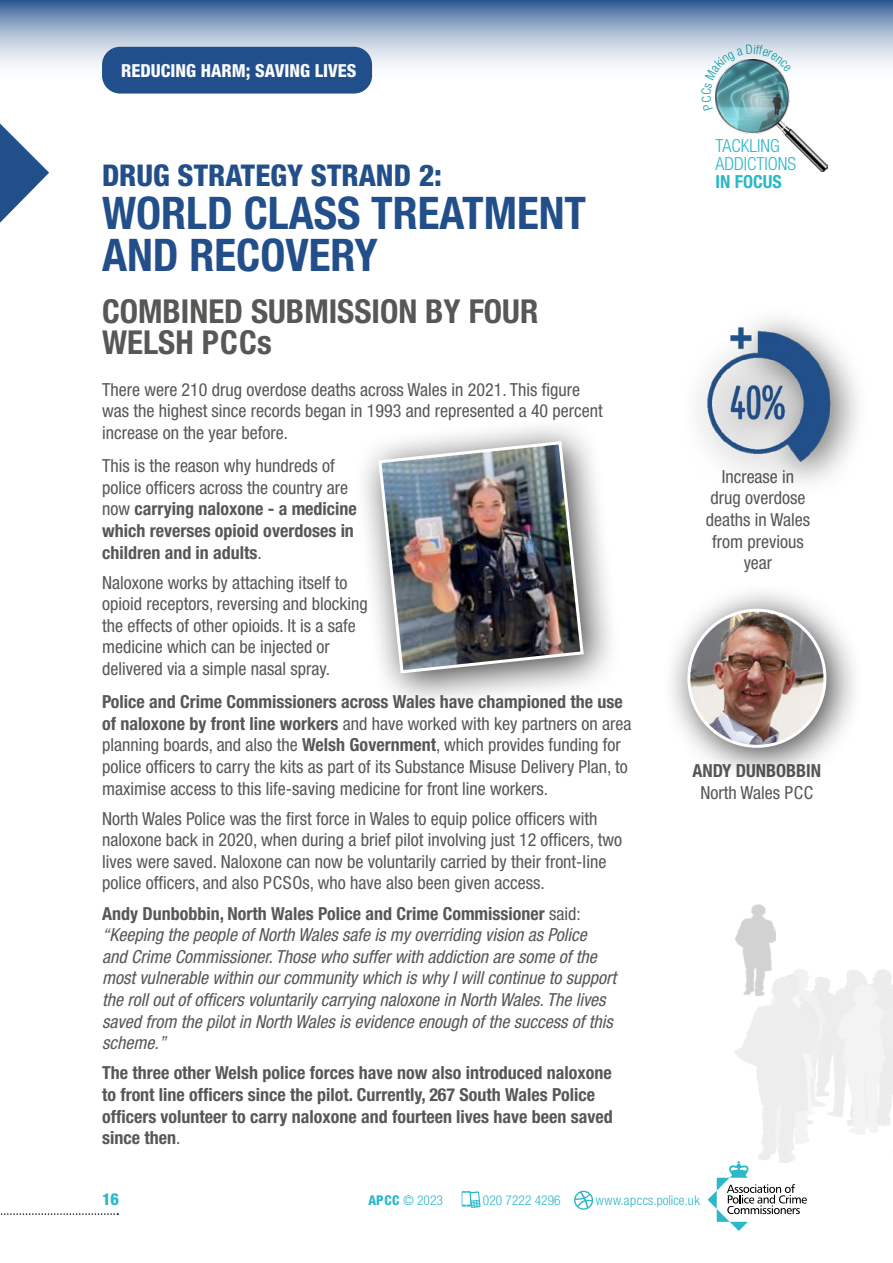
<style>
.page{position:relative;width:893px;height:1263px;background:#fff}
.page>*{position:absolute;margin:0;border:0;box-sizing:border-box;transform-origin:0 0}
.t1{font:700 condensed 45px/42px "Helvetica Neue LT Std";color:#224f8a}
.PCC_Heading{font:700 condensed 33px/31.5px "Helvetica Neue LT Std";color:#575756}
.t2{font:800 condensed 30px "Helvetica Neue LT Std";color:#224f8a}
.body{font:condensed 18px/21.6px "Helvetica Neue LT Std";color:#575756}
.body-2{font:italic condensed 18px/21.6px "Helvetica Neue LT Std";color:#575756}
.body-3{font:700 condensed 18px/21.6px "Helvetica Neue LT Std";color:#575756}
.Section_Contents_Tex{font:800 condensed 18px "Helvetica Neue LT Std";color:#fff}
.t3{font:300 condensed 18px/18px "Helvetica Neue LT Std";color:#2bb8c9}
.t4{font:700 condensed 18px "Helvetica Neue LT Std";color:#2bb8c9}
.t5{font:800 condensed 16.5px "Helvetica Neue LT Std";color:#2bb8c9}
.t6{font:300 condensed 13.5px "Helvetica Neue LT Std";color:#2bb8c9}
.t7{font:300 condensed 13.5px "Helvetica Neue LT Std";letter-spacing:.02em;color:#2bb8c9}
.s1{font-weight:400}
.s2{font-weight:700}
.s3{font-weight:700;font-style:normal}
.s4{font-style:normal}
.s5{font-weight:800}
</style>
<div class="page">
<svg style="left:708px;top:1162px;width:99px;height:69px"></svg>
<svg style="left:574px;top:1191px;width:19px;height:19px"></svg>
<svg style="left:462px;top:1191px;width:19px;height:17px"></svg>
<img style="left:718px;top:111px;width:109px;height:60px">
<img style="left:736px;top:905px;width:40px;height:60px">
<img style="left:734px;top:965px;width:159px;height:197px">
<div style="left:102px;top:47px;width:270px;height:47px;background:#214f8b;border-radius:18px"></div>
<div style="left:353px;top:416px;width:268px;height:294px;background:#000;opacity:.75"></div>
<img style="left:377px;top:439px;width:208px;height:236px">
<img style="left:698px;top:318px;width:160px;height:165px">
<div style="left:661px;top:582px;width:203px;height:204px;background:#000;opacity:.75"></div>
<img style="left:689px;top:610px;width:136px;height:136px;border-radius:68px">
<div style="left:687px;top:609px;width:139px;height:139px;border:3px solid #fff;border-radius:50%"></div>
<svg style="left:0;top:124px;width:49px;height:99px"></svg>
<svg style="left:0;top:1213px;width:118px;height:2px"></svg>
<svg style="left:0;top:0;width:893px;height:85px"></svg>
<svg style="left:701px;top:44px;width:90px;height:67px"></svg>
<h4 class="Section_Contents_Tex" style="left:121px;top:59px;width:237px">REDUCING HARM; SAVING LIVES</h4>
<h3 class="t2" style="left:102px;top:157px;width:342px">DRUG STRATEGY STRAND 2:</h3>
<h1 class="t1" style="left:102px;top:192px;width:486px">WORLD CLASS TREATMENT<br>AND RECOVERY</h1>
<h3 class="PCC_Heading" style="left:102px;top:295px;width:438px">COMBINED SUBMISSION BY FOUR<br>WELSH PCCs</h3>
<p class="body" style="left:102px;top:378px;width:502px">There were 210 drug overdose deaths across Wales in 2021. This figure was the highest since records began in 1993 and represented a 40 percent increase on the year before.</p>
<p class="body-3" style="left:102px;top:455px;width:256px"><span class="s1">This is the reason why hundreds of police officers across the country are now</span> carrying naloxone - a medicine which reverses opioid overdoses in children and in adults<span class="s1">.</span></p>
<p class="body" style="left:102px;top:571px;width:267px">Naloxone works by attaching itself to opioid receptors, reversing and blocking the effects of other opioids. It is a safe medicine which can be injected or delivered via a simple nasal spray.</p>
<p class="body" style="left:102px;top:691px;width:531px"><span class="s2">Police and Crime Commissioners across Wales have championed the use of naloxone by front line workers</span> and have worked with key partners on area planning boards, and also the <span class="s2">Welsh Government</span>, which provides funding for police officers to carry the kits as part of its Substance Misuse Delivery Plan, to maximise access to this life-saving medicine for front line workers.</p>
<p class="body" style="left:102px;top:807px;width:522px">North Wales Police was the first force in Wales to equip police officers with naloxone back in 2020, when during a brief pilot involving just 12 officers, two lives were saved. Naloxone can now be voluntarily carried by their front-line police officers, and also PCSOs, who have also been given access.</p>
<p class="body-2" style="left:102px;top:903px;width:516px"><span class="s3">Andy Dunbobbin, North Wales Police and Crime Commissioner</span> <span class="s4">said: </span>“Keeping the people of North Wales safe is my overriding vision as Police<br>and Crime Commissioner. Those who suffer with addiction are some of the most vulnerable within our community which is why I will continue to support the roll out of officers voluntarily carrying naloxone in North Wales. The lives saved from the pilot in North Wales is evidence enough of the success of this scheme.”</p>
<p class="body-3" style="left:102px;top:1062px;width:512px">The three other Welsh police forces have now also introduced naloxone to front line officers since the pilot. Currently, 267 South Wales Police officers volunteer to carry naloxone and fourteen lives have been saved since then<span class="s1">.</span></p>
<p class="t3" style="left:715px;top:136px;width:82px">TACKLING<br>ADDICTIONS</p>
<p class="t4" style="left:715px;top:171px;width:68px">IN FOCUS</p>
<p class="body" style="left:706px;top:465px;width:106px;text-align:center">Increase in drug overdose deaths in Wales from previous year</p>
<p class="body-3" style="left:692px;top:760px;width:130px">ANDY DUNBOBBIN</p>
<p class="body" style="left:700px;top:781px;width:114px">North Wales PCC</p>
<p class="t5" style="left:102px;top:1188px;width:19px">16</p>
<p class="t6" style="left:483px;top:1192px;width:79px">020 7222 4296</p>
<p class="t6" style="left:368px;top:1192px;width:76px"><span class="s5">APCC</span> © 2023</p>
<p class="t7" style="left:596px;top:1192px;width:106px">www.apccs.police.uk</p>
</div>
